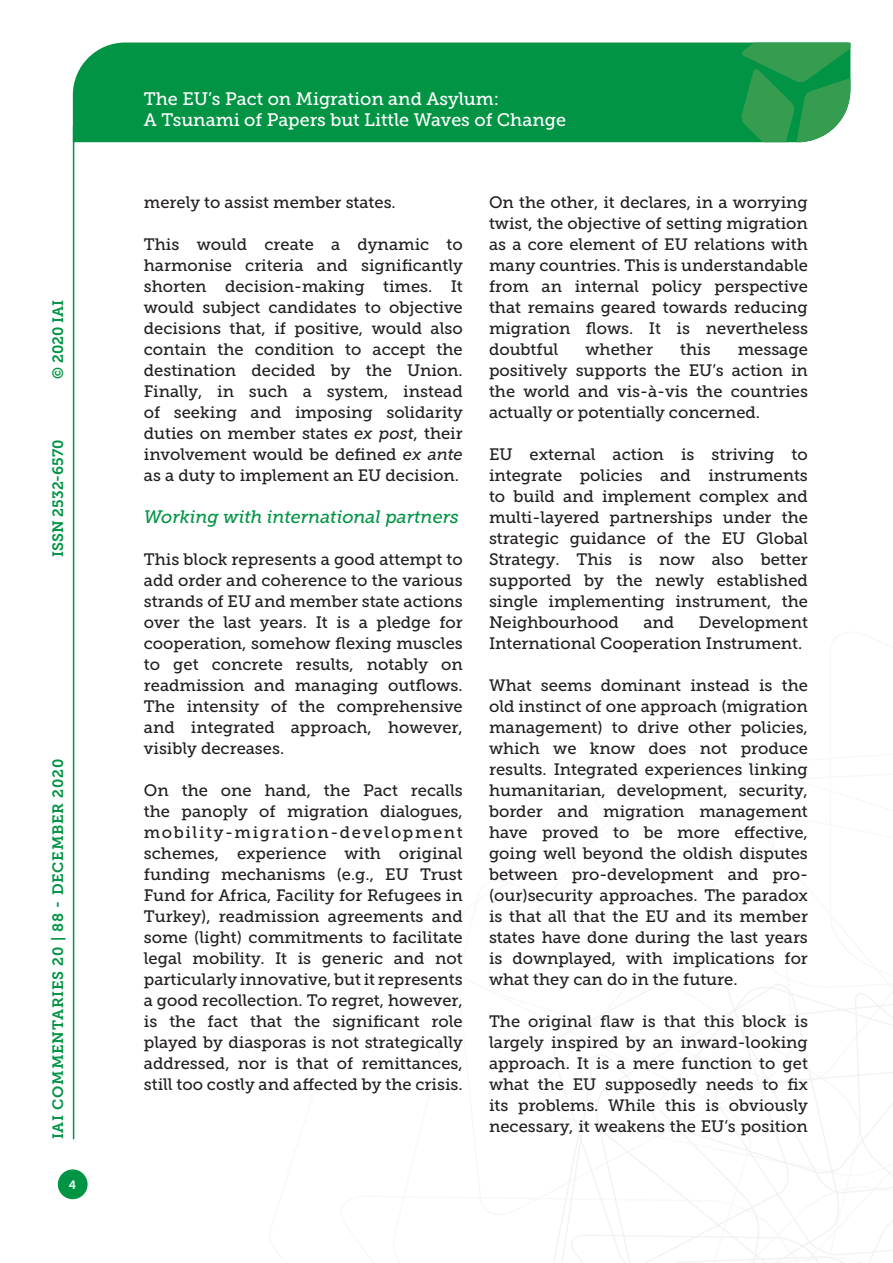
<style>
.page{position:relative;width:893px;height:1263px;background:#fff}
.page>*{position:absolute;margin:0;border:0;box-sizing:border-box;transform-origin:0 0}
.t1{font:18px/21.6px "Museo Slab 500";color:#fff}
.Titolo_paragrafo_2{font:italic 18px "Museo Slab 500";color:#009444}
.Testo{font:16.5px/21px "Museo Slab 500";color:#231f20;text-align:justify}
.t2{font:15px "Museo Slab 700";letter-spacing:.05em;color:#009444}
.t3{font:15px "Museo Slab 700";color:#009444}
.t4{font:12px "Museo Slab 700";color:#fff}
.s1{font-style:italic}
</style>
<div class="page">
<svg style="left:553px;top:960px;width:340px;height:303px"></svg>
<div style="left:73px;top:43px;width:668px;height:99px;background:#009444"></div>
<svg style="left:741px;top:43px;width:109px;height:99px;background:#319e55"></svg>
<div style="left:58px;top:1169px;width:30px;height:30px;background:#009444;border-radius:50%"></div>
<hr style="left:73px;top:126px;width:1px;height:1013px;background:#009444">
<p class="t2" style="left:50px;top:379px;width:80px;rotate:-90deg">© 2020 IAI</p>
<p class="t3" style="left:50px;top:557px;width:119px;rotate:-90deg">ISSN 2532-6570</p>
<p class="t2" style="left:50px;top:1139px;width:382px;rotate:-90deg">IAI COMMENTARIES 20 | 88 - DECEMBER 2020</p>
<p class="t4" style="left:69px;top:1178px;width:9px">4</p>
<p class="t1" style="left:144px;top:88px;width:424px">The EU’s Pact on Migration and Asylum:<br>A Tsunami of Papers but Little Waves of Change</p>
<p class="Testo" style="left:144px;top:192px;width:253px">merely to assist member states.</p>
<p class="Testo" style="left:144px;top:234px;width:320px">This would create a dynamic to harmonise criteria and significantly shorten decision-making times. It would subject candidates to objective decisions that, if positive, would also contain the condition to accept the destination decided by the Union.<br>Finally, in such a system, instead of seeking and imposing solidarity duties on member states <span class="s1">ex post</span>, their involvement would be defined <span class="s1">ex ante </span>as a duty to implement an EU decision.</p>
<p class="Titolo_paragrafo_2" style="left:144px;top:507px;width:316px">Working with international partners</p>
<p class="Testo" style="left:144px;top:549px;width:320px">This block represents a good attempt to add order and coherence to the various strands of EU and member state actions over the last years. It is a pledge for cooperation, somehow flexing muscles to get concrete results, notably on readmission and managing outflows.<br>The intensity of the comprehensive and integrated approach, however, visibly decreases.</p>
<p class="Testo" style="left:144px;top:780px;width:320px">On the one hand, the Pact recalls the panoply of migration dialogues, mobility-migration-development schemes, experience with original funding mechanisms (e.g., EU Trust Fund for Africa, Facility for Refugees in Turkey), readmission agreements and some (light) commitments to facilitate legal mobility. It is generic and not particularly innovative, but it represents a good recollection. To regret, however, is the fact that the significant role played by diasporas is not strategically addressed, nor is that of remittances, still too costly and affected by the crisis.</p>
<p class="Testo" style="left:489px;top:192px;width:320px">On the other, it declares, in a worrying twist, the objective of setting migration as a core element of EU relations with many countries. This is understandable from an internal policy perspective that remains geared towards reducing migration flows. It is nevertheless doubtful</p>
<p class="Testo" style="left:585px;top:339px;width:69px">whether</p>
<p class="Testo" style="left:680px;top:339px;width:32px">this</p>
<p class="Testo" style="left:489px;top:339px;width:320px;text-indent:249px">message positively supports the EU’s action in the world and vis-à-vis the countries actually or potentially concerned.</p>
<p class="Testo" style="left:489px;top:444px;width:320px">EU external action is striving to integrate policies and instruments to build and implement complex and multi-layered partnerships under the strategic guidance of the EU Global Strategy. This is now also better supported by the newly established single implementing instrument, the Neighbourhood</p>
<p class="Testo" style="left:489px;top:612px;width:320px;text-indent:210px">Development<br>International Cooperation Instrument.</p>
<p class="Testo" style="left:489px;top:675px;width:320px">What seems dominant instead is the old instinct of one approach (migration management) to drive other policies, which we know does not produce results. Integrated experiences linking humanitarian, development, security, border and migration management have proved to be more effective, going well beyond the oldish disputes between pro-development and pro-(our)security approaches. The paradox is that all that the EU and its member states have done during the last years is downplayed, with implications for what they can do in the future.</p>
<p class="Testo" style="left:489px;top:1011px;width:320px">The original flaw is that this block is largely inspired by an inward-looking approach. It is a mere function to get what the EU supposedly needs to fix its problems. While this is obviously necessary, it weakens the EU’s position</p>
<p class="Testo" style="left:643px;top:612px;width:32px">and</p>
</div>
